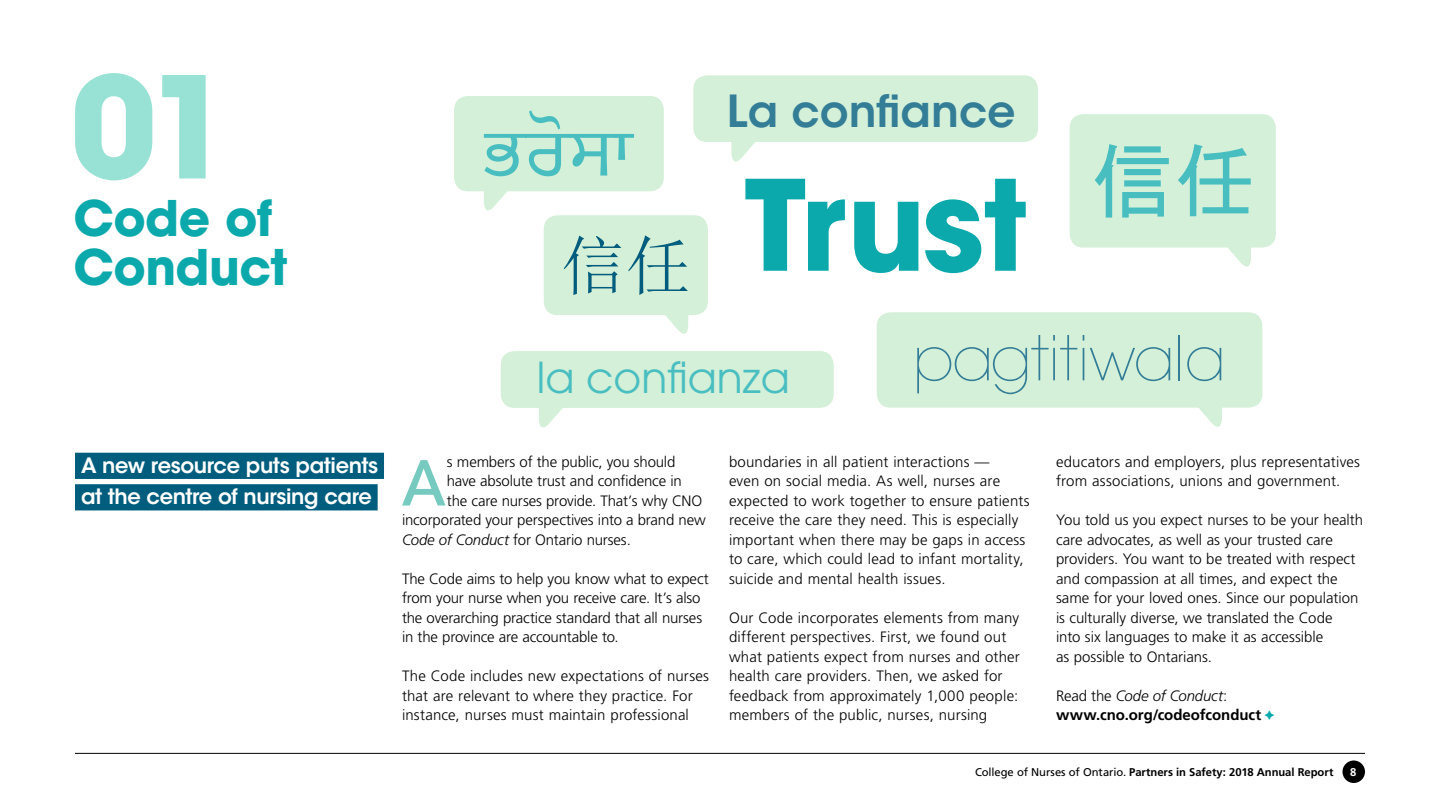
<style>
.page{position:relative;width:1440px;height:810px;background:#fff}
.page>*{position:absolute;margin:0;border:0;box-sizing:border-box;transform-origin:0 0}
.t1{font:700 139.88px "ITC Avant Garde Pro";color:#98e2d5}
.t2{font:700 124.35px "ITC Avant Garde Pro";letter-spacing:-.02em;color:#0ca9ac}
.t3{font:200 61.35px "ITC Avant Garde Std";letter-spacing:-.015em;color:#337d97}
.t4{font:500 61.35px "ITC Avant Garde Std";color:#76cabf}
.t5{font:700 48.75px/49.1px "ITC Avant Garde Pro";letter-spacing:-.01em;color:#0ca9ac}
.t6{font:600 43.88px "ITC Avant Garde Std";color:#337d97}
.t7{font:42.45px "ITC Avant Garde Pro";color:#49bec1}
.t8{font:600 21px/31.5px "ITC Avant Garde Std";letter-spacing:-.02em;color:#fff}
.t9{font:300 15px/19.5px "Frutiger LT Std";letter-spacing:.005em;color:#000}
.t10{font:300 15px/19.5px "Frutiger LT Std";letter-spacing:-.015em;color:#000}
.t11{font:700 15px/19.5px "Frutiger LT Std";letter-spacing:-.005em;color:#000}
.t12{font:700 11.25px "Frutiger LT Std";letter-spacing:-.005em;color:#000}
.t13{font:700 11.25px "Frutiger LT Std";color:#fff}
.s1{font-style:italic}
.s2{font-weight:300}
.s3{font-weight:300;font-style:italic}
.s4{color:#0ca9ac}
.s5{font-weight:400}
</style>
<div class="page">
<hr style="left:75px;top:753px;width:1290px;height:1px;background:#000">
<div style="left:1342px;top:760px;width:23px;height:23px;background:#000;border-radius:50%"></div>
<div style="left:75px;top:453px;width:309px;height:26px;background:#005d7d"></div>
<div style="left:75px;top:484px;width:303px;height:26px;background:#005d7d"></div>
<svg style="left:731px;top:142px;width:24px;height:20px"></svg>
<div style="left:693px;top:75px;width:345px;height:67px;background:#d4f0d8;border-radius:14px"></div>
<svg style="left:1199px;top:408px;width:23px;height:19px"></svg>
<svg style="left:1228px;top:248px;width:23px;height:19px"></svg>
<div style="left:877px;top:312px;width:385px;height:96px;background:#d4f0d8;border-radius:14px"></div>
<div style="left:1070px;top:114px;width:206px;height:134px;background:#d4f0d8;border-radius:14px"></div>
<div style="left:544px;top:215px;width:164px;height:100px;background:#d4f0d8;border-radius:14px"></div>
<div style="left:454px;top:96px;width:210px;height:95px;background:#d4f0d8;border-radius:14px"></div>
<svg style="left:1095px;top:144px;width:156px;height:74px"></svg>
<svg style="left:539px;top:408px;width:24px;height:20px"></svg>
<div style="left:501px;top:351px;width:333px;height:57px;background:#d4f0d8;border-radius:14px"></div>
<svg style="left:484px;top:110px;width:150px;height:108px"></svg>
<svg style="left:564px;top:236px;width:57px;height:59px"></svg>
<svg style="left:628px;top:235px;width:60px;height:99px"></svg>
<h1 class="t1" style="left:70px;top:33px;width:165px">01</h1>
<h3 class="t5" style="left:74px;top:193px;width:216px">Code of<br>Conduct</h3>
<h3 class="t6" style="left:727px;top:83px;width:290px">La confiance</h3>
<h2 class="t2" style="left:744px;top:142px;width:285px">Trust</h2>
<h3 class="t7" style="left:537px;top:351px;width:254px">la confianza</h3>
<h3 class="t3" style="left:913px;top:322px;width:315px">pagtitiwala</h3>
<h3 class="t8" style="left:81px;top:449px;width:299px">A new resource puts patients at the centre of nursing care</h3>
<h3 class="t4" style="left:402px;top:445px;width:46px">A</h3>
<p class="t10" style="left:447px;top:452px;width:230px">s members of the public, you should</p>
<p class="t10" style="left:447px;top:471px;width:236px">have absolute trust and confidence in</p>
<p class="t10" style="left:447px;top:491px;width:257px">the care nurses provide. That’s why CNO</p>
<p class="t10" style="left:402px;top:510px;width:305px">incorporated your perspectives into a brand new</p>
<p class="t9" style="left:402px;top:530px;width:230px"><span class="s1">Code of Conduct</span> for Ontario nurses.</p>
<p class="t10" style="left:402px;top:569px;width:308px">The Code aims to help you know what to expect from your nurse when you receive care. It’s also the overarching practice standard that all nurses in the province are accountable to.</p>
<p class="t9" style="left:402px;top:666px;width:309px">The Code includes new expectations of nurses that are relevant to where they practice. For instance, nurses must maintain professional</p>
<p class="t9" style="left:729px;top:452px;width:302px">boundaries in all patient interactions —<br>even on social media. As well, nurses are expected to work together to ensure patients receive the care they need. This is especially important when there may be gaps in access to care, which could lead to infant mortality, suicide and mental health issues.</p>
<p class="t9" style="left:729px;top:608px;width:292px">Our Code incorporates elements from many different perspectives. First, we found out what patients expect from nurses and other health care providers. Then, we asked for feedback from approximately 1,000 people: members of the public, nurses, nursing</p>
<p class="t9" style="left:1056px;top:452px;width:306px">educators and employers, plus representatives from associations, unions and government.</p>
<p class="t9" style="left:1056px;top:510px;width:309px">You told us you expect nurses to be your health care advocates, as well as your trusted care providers. You want to be treated with respect and compassion at all times, and expect the same for your loved ones. Since our population is culturally diverse, we translated the Code<br>into six languages to make it as accessible<br>as possible to Ontarians.</p>
<p class="t11" style="left:1056px;top:686px;width:221px"><span class="s2">Read the</span> <span class="s3">Code of Conduct</span><span class="s2">: </span>www.cno.org/codeofconduct <span class="s4">➔</span></p>
<p class="t12" style="left:975px;top:765px;width:360px"><span class="s5">College of Nurses of Ontario.</span> Partners in Safety: 2018 Annual Report</p>
<p class="t13" style="left:1350px;top:765px;width:8px">8</p>
</div>
